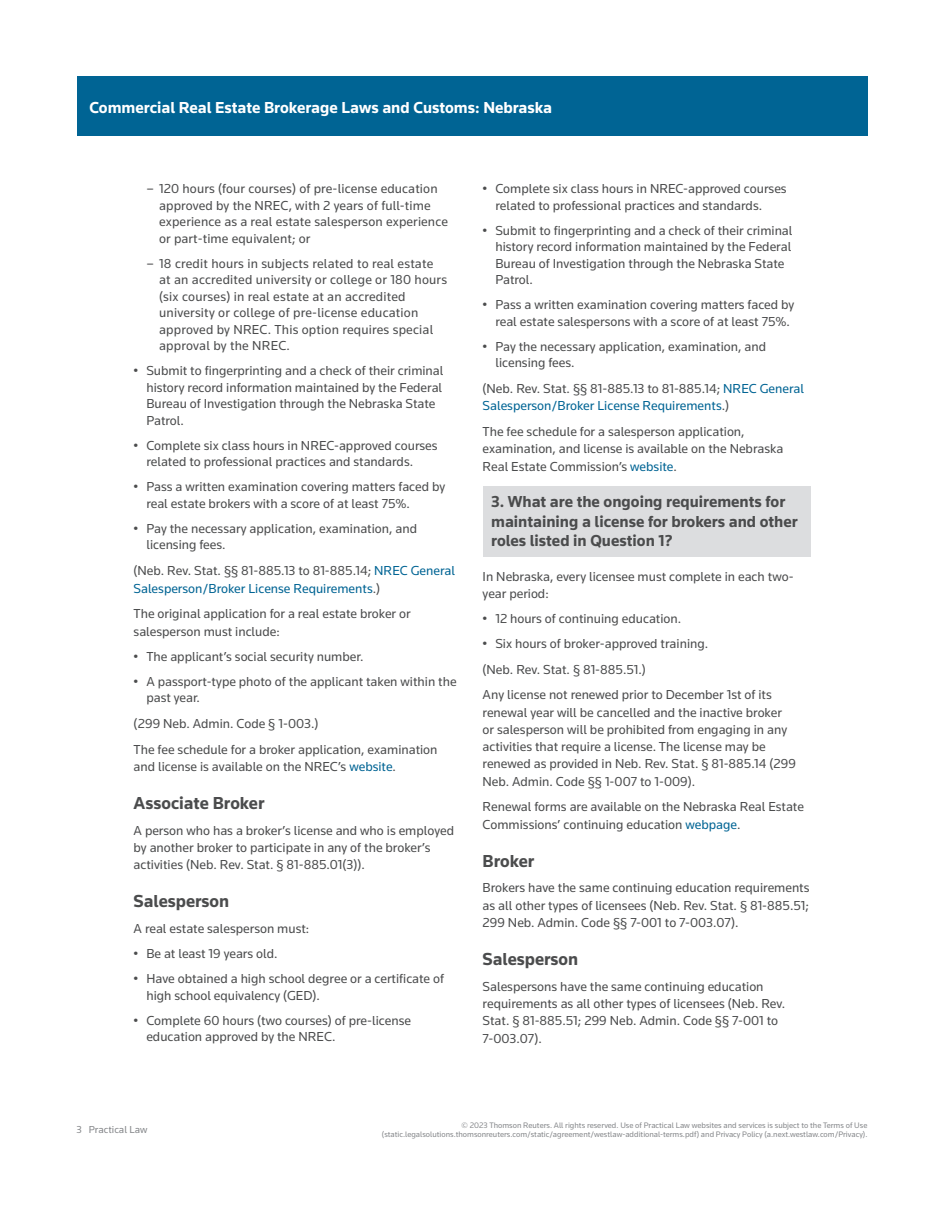
<style>
.page{position:relative;width:944px;height:1214px;background:#fff}
.page>*{position:absolute;margin:0;border:0;box-sizing:border-box;transform-origin:0 0}
.t1{font:700 18px "Knowledge";color:#4b4c4d}
.t2{font:700 16.5px/19.5px "Knowledge";color:#4b4c4d}
.t3{font:700 16.5px "Knowledge";color:#fff}
.t4{font:13.5px/16.5px "Knowledge";color:#4b4c4d}
.t5{font:13.5px/17.2px "Knowledge";color:#006494}
.t6{font:10.5px "Knowledge";color:#86888b}
.t7{font:8.25px/9.8px "Knowledge";color:#86888b;text-align:right}
.s1{color:#4b4c4d}
.s2{color:#006494}
</style>
<div class="page">
<div style="left:77px;top:77px;width:790px;height:59px;background:#006494"></div>
<div style="left:482px;top:486px;width:328px;height:70px;background:#dcdddf"></div>
<p class="t3" style="left:89px;top:97px;width:464px">Commercial Real Estate Brokerage Laws and Customs: Nebraska</p>
<p class="t4" style="left:159px;top:180px;width:290px;text-indent:-13px">– 120 hours (four courses) of pre-license education approved by the NREC, with 2 years of full-time experience as a real estate salesperson experience or part-time equivalent; or</p>
<p class="t4" style="left:159px;top:255px;width:289px;text-indent:-13px">– 18 credit hours in subjects related to real estate at an accredited university or college or 180 hours (six courses) in real estate at an accredited university or college of pre-license education approved by NREC. This option requires special approval by the NREC.</p>
<p class="t4" style="left:146px;top:362px;width:298px;text-indent:-13px">• Submit to fingerprinting and a check of their criminal history record information maintained by the Federal Bureau of Investigation through the Nebraska State Patrol.</p>
<p class="t4" style="left:146px;top:437px;width:293px;text-indent:-13px">• Complete six class hours in NREC-approved courses related to professional practices and standards.</p>
<p class="t4" style="left:146px;top:478px;width:300px;text-indent:-13px">• Pass a written examination covering matters faced by real estate brokers with a score of at least 75%.</p>
<p class="t4" style="left:146px;top:520px;width:272px;text-indent:-13px">• Pay the necessary application, examination, and licensing fees.</p>
<p class="t5" style="left:134px;top:562px;width:323px"><span class="s1">(Neb. Rev. Stat. §§ 81-885.13 to 81-885.14;</span> NREC General<br>Salesperson/Broker License Requirements<span class="s1">.)</span></p>
<p class="t4" style="left:134px;top:605px;width:278px;line-height:17.2px">The original application for a real estate broker or salesperson must include:</p>
<p class="t4" style="left:134px;top:647px;width:231px">• The applicant’s social security number.</p>
<p class="t4" style="left:146px;top:672px;width:312px;text-indent:-13px">• A passport-type photo of the applicant taken within the past year.</p>
<p class="t4" style="left:134px;top:710px;width:305px;line-height:25.8px">(299 Neb. Admin. Code § 1-003.)<br>The fee schedule for a broker application, examination</p>
<p class="t4" style="left:134px;top:758px;width:264px">and license is available on the NREC’s <span class="s2">website</span>.</p>
<h1 class="t1" style="left:134px;top:791px;width:132px">Associate Broker</h1>
<p class="t4" style="left:134px;top:821px;width:322px;line-height:17.2px">A person who has a broker’s license and who is employed by another broker to participate in any of the broker’s activities (Neb. Rev. Stat. § 81-885.01(3)).</p>
<h1 class="t1" style="left:134px;top:890px;width:97px">Salesperson</h1>
<p class="t4" style="left:134px;top:920px;width:177px">A real estate salesperson must:</p>
<p class="t4" style="left:134px;top:945px;width:145px">• Be at least 19 years old.</p>
<p class="t4" style="left:146px;top:970px;width:299px;text-indent:-13px">• Have obtained a high school degree or a certificate of high school equivalency (GED).</p>
<p class="t4" style="left:146px;top:1011px;width:266px;text-indent:-13px">• Complete 60 hours (two courses) of pre-license education approved by the NREC.</p>
<p class="t4" style="left:495px;top:180px;width:293px;text-indent:-13px">• Complete six class hours in NREC-approved courses related to professional practices and standards.</p>
<p class="t4" style="left:495px;top:222px;width:298px;text-indent:-13px">• Submit to fingerprinting and a check of their criminal history record information maintained by the Federal Bureau of Investigation through the Nebraska State Patrol.</p>
<p class="t4" style="left:495px;top:296px;width:300px;text-indent:-13px">• Pass a written examination covering matters faced by real estate salespersons with a score of at least 75%.</p>
<p class="t4" style="left:495px;top:338px;width:272px;text-indent:-13px">• Pay the necessary application, examination, and licensing fees.</p>
<p class="t5" style="left:482px;top:380px;width:323px"><span class="s1">(Neb. Rev. Stat. §§ 81-885.13 to 81-885.14;</span> NREC General<br>Salesperson/Broker License Requirements<span class="s1">.)</span></p>
<p class="t4" style="left:482px;top:423px;width:302px;line-height:17.2px">The fee schedule for a salesperson application, examination, and license is available on the Nebraska<br>Real Estate Commission’s <span class="s2">website</span>.</p>
<p class="t2" style="left:491px;top:492px;width:308px">3. What are the ongoing requirements for maintaining a license for brokers and other roles listed in Question 1?</p>
<p class="t4" style="left:482px;top:567px;width:312px;line-height:17.2px">In Nebraska, every licensee must complete in each two&shy;year period:</p>
<p class="t4" style="left:482px;top:610px;width:200px">• 12 hours of continuing education.</p>
<p class="t4" style="left:482px;top:630px;width:291px;line-height:25.8px">• Six hours of broker-approved training.<br>(Neb. Rev. Stat. § 81-885.51.)<br>Any license not renewed prior to December 1st of its</p>
<p class="t4" style="left:482px;top:703px;width:315px;line-height:17.2px">renewal year will be cancelled and the inactive broker or salesperson will be prohibited from engaging in any activities that require a license. The license may be renewed as provided in Neb. Rev. Stat. § 81-885.14 (299<br>Neb. Admin. Code §§ 1-007 to 1-009).</p>
<p class="t4" style="left:482px;top:798px;width:323px;line-height:17.2px">Renewal forms are available on the Nebraska Real Estate<br>Commissions’ continuing education <span class="s2">webpage</span>.</p>
<h1 class="t1" style="left:482px;top:849px;width:53px">Broker</h1>
<p class="t4" style="left:482px;top:879px;width:328px;line-height:17.2px;text-align:justify">Brokers have the same continuing education requirements as all other types of licensees (Neb. Rev. Stat. § 81-885.51; 299 Neb. Admin. Code §§ 7-001 to 7-003.07).</p>
<h1 class="t1" style="left:482px;top:948px;width:97px">Salesperson</h1>
<p class="t4" style="left:482px;top:977px;width:304px;line-height:17.2px">Salespersons have the same continuing education requirements as all other types of licensees (Neb. Rev.<br>Stat. § 81-885.51; 299 Neb. Admin. Code §§ 7-001 to 7-003.07).</p>
<p class="t6" style="left:77px;top:1123px;width:72px">3 Practical Law</p>
<p class="t7" style="left:382px;top:1119px;width:487px">© 2023 Thomson Reuters. All rights reserved. Use of Practical Law websites and services is subject to the Terms of Use (static.legalsolutions.thomsonreuters.com/static/agreement/westlaw-additional-terms.pdf) and Privacy Policy (a.next.westlaw.com/Privacy).</p>
</div>
